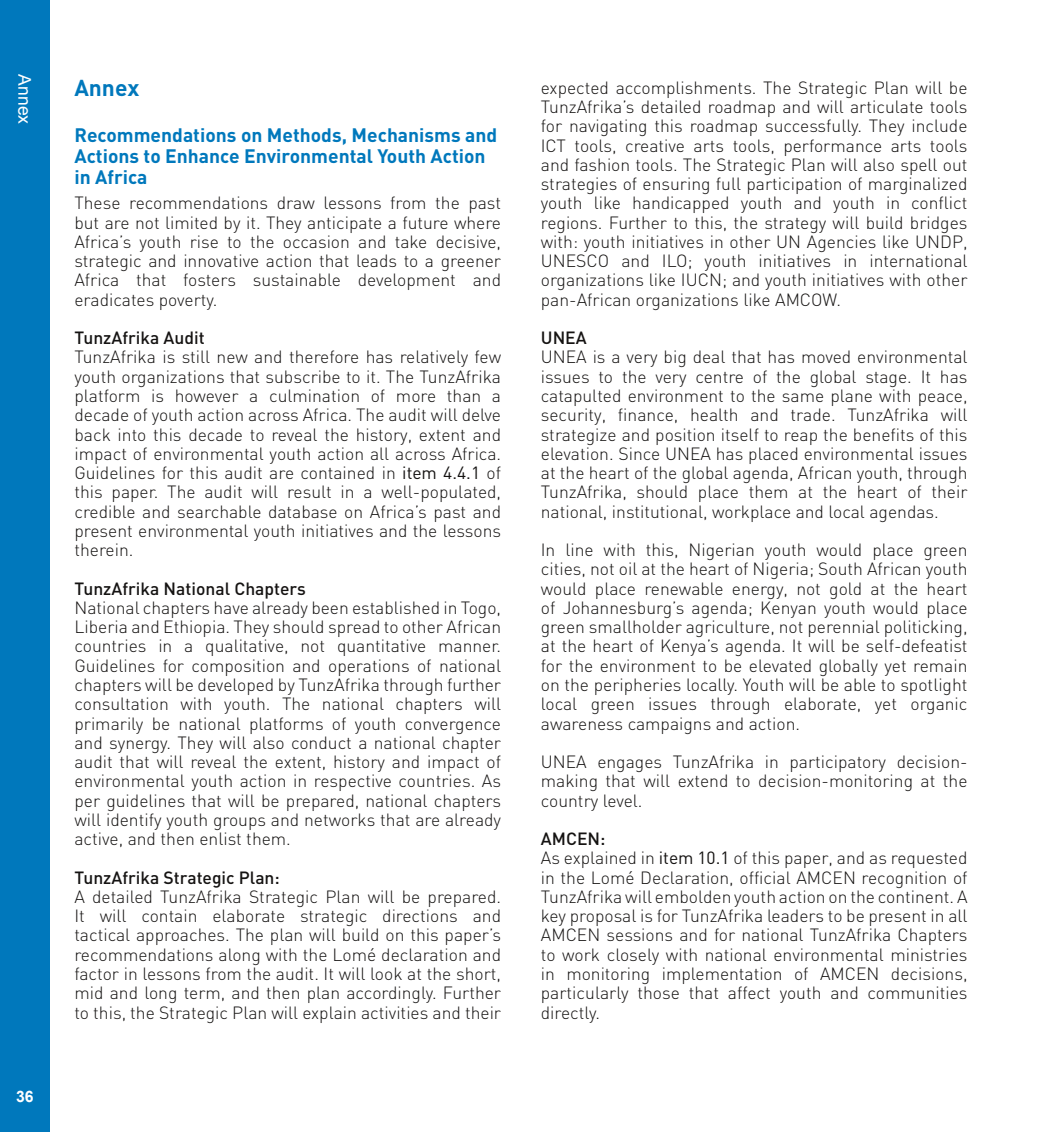
<style>
.page{position:relative;width:1042px;height:1132px;background:#fff}
.page>*{position:absolute;margin:0;border:0;box-sizing:border-box;transform-origin:0 0}
.t1{font:700 22.75px "DIN";color:#0078bc}
.t2{font:700 19.25px/21.2px "DIN";color:#0078bc}
.t3{font:300 17.5px/19.2px "DIN";color:#151312;text-align:justify}
.t4{font:500 17.5px "DIN";color:#151312}
.t5{font:17.5px "Arial";color:#fff}
.t6{font:700 15.75px "Arial";color:#fff}
.s1{font-weight:400}
.s2{font-weight:500}
</style>
<div class="page">
<div style="left:0;top:0;width:50px;height:1131px;background:#0078bc"></div>
<p class="t5" style="left:34px;top:74px;width:51px;rotate:90deg">Annex</p>
<p class="t6" style="left:16px;top:1087px;width:19px">36</p>
<h1 class="t1" style="left:74px;top:73px;width:66px">Annex</h1>
<p class="t2" style="left:74px;top:124px;width:424px">Recommendations on Methods, Mechanisms and<br>Actions to Enhance Environmental Youth Action in Africa</p>
<p class="t3" style="left:74px;top:193px;width:428px">These recommendations draw lessons from the past but are not limited by it. They anticipate a future where Africa’s youth rise to the occasion and take decisive, strategic and innovative action that leads to a greener Africa that fosters sustainable development and eradicates poverty.</p>
<p class="t4" style="left:74px;top:326px;width:132px">TunzAfrika Audit</p>
<p class="t3" style="left:74px;top:347px;width:428px">TunzAfrika is still new and therefore has relatively few youth organizations that subscribe to it. The TunzAfrika platform is however a culmination of more than a decade of youth action across Africa. The audit will delve back into this decade to reveal the history, extent and impact of environmental youth action all across Africa.<br>Guidelines for this audit are contained in <span class="s1">item 4.4.1</span> of this paper. The audit will result in a well-populated, credible and searchable database on Africa’s past and present environmental youth initiatives and the lessons therein.</p>
<p class="t4" style="left:74px;top:577px;width:233px">TunzAfrika National Chapters</p>
<p class="t3" style="left:74px;top:597px;width:428px">National chapters have already been established in Togo, Liberia and Ethiopia. They should spread to other African countries in a qualitative, not quantitative manner.<br>Guidelines for composition and operations of national chapters will be developed by TunzAfrika through further consultation with youth. The national chapters will primarily be national platforms of youth convergence and synergy. They will also conduct a national chapter audit that will reveal the extent, history and impact of environmental youth action in respective countries. As per guidelines that will be prepared, national chapters will identify youth groups and networks that are already active, and then enlist them.</p>
<p class="t4" style="left:74px;top:865px;width:207px">TunzAfrika Strategic Plan:</p>
<p class="t3" style="left:74px;top:886px;width:428px">A detailed TunzAfrika Strategic Plan will be prepared.<br>It will contain elaborate strategic directions and tactical approaches. The plan will build on this paper’s recommendations along with the Lomé declaration and factor in lessons from the audit. It will look at the short, mid and long term, and then plan accordingly. Further to this, the Strategic Plan will explain activities and their</p>
<p class="t3" style="left:541px;top:78px;width:428px">expected accomplishments. The Strategic Plan will be TunzAfrika’s detailed roadmap and will articulate tools for navigating this roadmap successfully. They include ICT tools, creative arts tools, performance arts tools and fashion tools. The Strategic Plan will also spell out strategies of ensuring full participation of marginalized youth like handicapped youth and youth in conflict regions. Further to this, the strategy will build bridges with: youth initiatives in other UN Agencies like UNDP, UNESCO and ILO; youth initiatives in international organizations like IUCN; and youth initiatives with other pan-African organizations like AMCOW.</p>
<p class="t4" style="left:541px;top:326px;width:47px">UNEA</p>
<p class="t3" style="left:541px;top:347px;width:428px">UNEA is a very big deal that has moved environmental issues to the very centre of the global stage. It has catapulted environment to the same plane with peace, security, finance, health and trade. TunzAfrika will strategize and position itself to reap the benefits of this elevation. Since UNEA has placed environmental issues at the heart of the global agenda, African youth, through TunzAfrika, should place them at the heart of their national, institutional, workplace and local agendas.</p>
<p class="t3" style="left:541px;top:540px;width:428px">In line with this, Nigerian youth would place green cities, not oil at the heart of Nigeria; South African youth would place renewable energy, not gold at the heart of Johannesburg’s agenda; Kenyan youth would place green smallholder agriculture, not perennial politicking, at the heart of Kenya’s agenda. It will be self-defeatist for the environment to be elevated globally yet remain on the peripheries locally. Youth will be able to spotlight local green issues through elaborate, yet organic awareness campaigns and action.</p>
<p class="t3" style="left:541px;top:751px;width:428px">UNEA engages TunzAfrika in participatory decision&shy;making that will extend to decision-monitoring at the country level.</p>
<p class="t3" style="left:541px;top:828px;width:428px;text-align:left"><span class="s2">AMCEN:<br></span>As explained in <span class="s1">item 10.1</span> of this paper, and as requested in the Lomé Declaration, official AMCEN recognition of TunzAfrika will embolden youth action on the continent. A key proposal is for TunzAfrika leaders to be present in all AMCEN sessions and for national TunzAfrika Chapters to work closely with national environmental ministries in monitoring implementation of AMCEN decisions, particularly those that affect youth and communities directly.</p>
</div>
